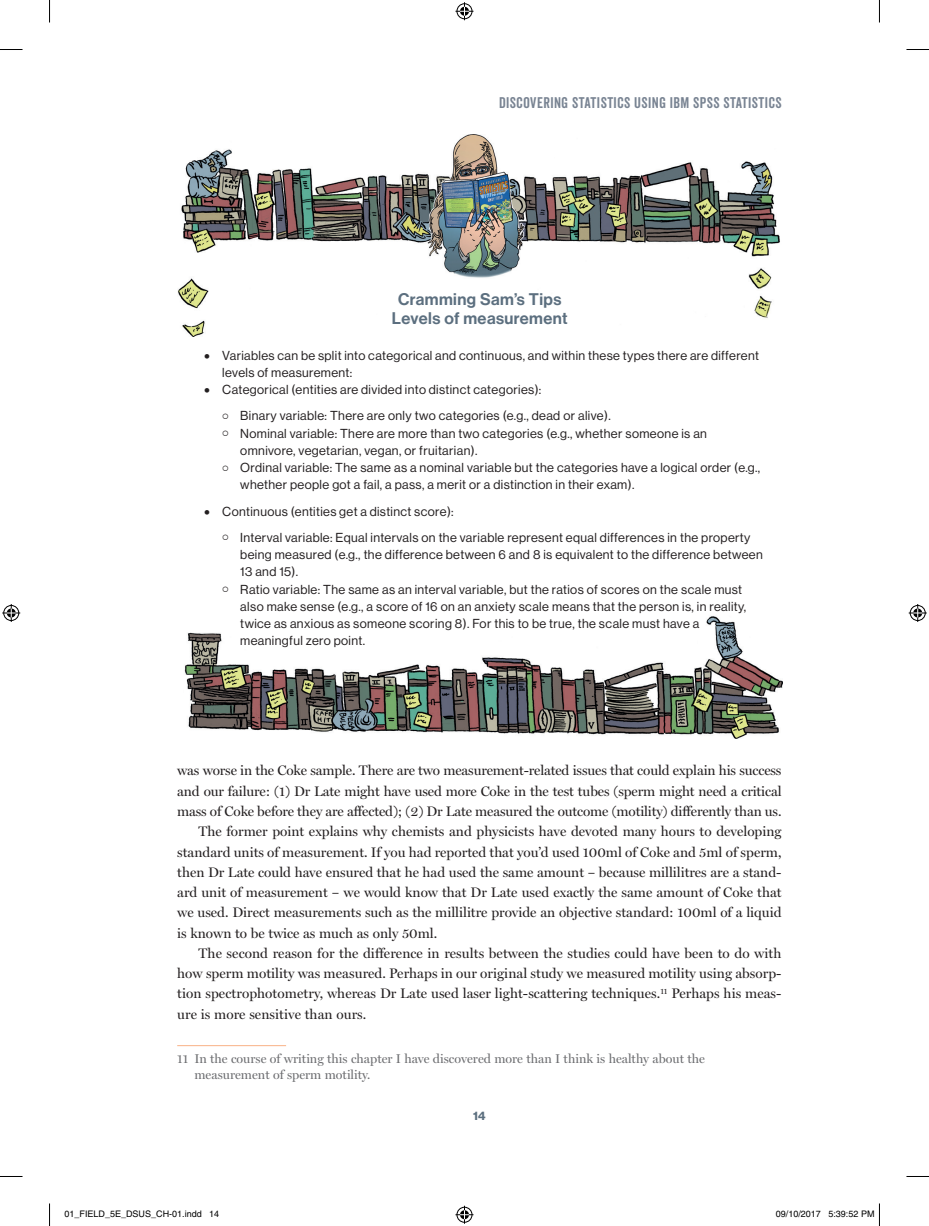
<style>
.page{position:relative;width:929px;height:1226px;background:#fff}
.page>*{position:absolute;margin:0;border:0;box-sizing:border-box;transform-origin:0 0}
.BX1_TI{font:500 16.5px/19.5px "Haas Grot Disp 65";letter-spacing:.025em;color:#5c6f7f;text-align:center}
.t1{font:15px "Veneer Clean";letter-spacing:.03em;color:#788392}
.TEXT_IND{font:13.8px/20.2px "Miller Display Roman";color:#231f20;text-align:justify}
.t2{font:12.75px/17.2px "Haas Grot Disp 55 Roman";letter-spacing:.03em;color:#231f20}
.t3{font:12.75px/15.8px "Miller Display Roman";color:#6c6d70}
.t4{font:700 12px "Haas Grot Disp 75";color:#5c6f7f}
.t5{font:9px "Helvetica";color:#000}
</style>
<div class="page">
<hr style="left:177px;top:1045px;width:109px;height:1px;background:#f9b286">
<img style="left:184px;top:616px;width:598px;height:123px">
<img style="left:177px;top:135px;width:603px;height:201px">
<svg style="left:0;top:49px;width:22px;height:1px"></svg>
<svg style="left:906px;top:49px;width:22px;height:1px"></svg>
<svg style="left:0;top:1176px;width:22px;height:1px"></svg>
<svg style="left:906px;top:1176px;width:22px;height:1px"></svg>
<svg style="left:49px;top:0;width:1px;height:22px"></svg>
<svg style="left:49px;top:1203px;width:1px;height:23px"></svg>
<svg style="left:878px;top:0;width:1px;height:22px"></svg>
<svg style="left:455px;top:2px;width:18px;height:18px"></svg>
<svg style="left:455px;top:1206px;width:18px;height:18px"></svg>
<svg style="left:2px;top:604px;width:18px;height:18px"></svg>
<svg style="left:908px;top:604px;width:18px;height:18px"></svg>
<svg style="left:878px;top:1204px;width:1px;height:22px"></svg>
<p class="t1" style="left:499px;top:94px;width:284px">DISCOVERING STATISTICS USING IBM SPSS STATISTICS</p>
<p class="BX1_TI" style="left:392px;top:289px;width:177px">Cramming Sam’s Tips<br>Levels of measurement</p>
<p class="t2" style="left:222px;top:346px;width:538px;text-indent:-18px">• Variables can be split into categorical and continuous, and within these types there are different levels of measurement:</p>
<p class="t2" style="left:204px;top:381px;width:338px">• Categorical (entities are divided into distinct categories):</p>
<p class="t2" style="left:240px;top:407px;width:372px">Binary variable: There are only two categories (e.g., dead or alive).</p>
<p class="t2" style="left:240px;top:424px;width:468px">Nominal variable: There are more than two categories (e.g., whether someone is an omnivore, vegetarian, vegan, or fruitarian).</p>
<p class="t2" style="left:240px;top:459px;width:521px">Ordinal variable: The same as a nominal variable but the categories have a logical order (e.g., whether people got a fail, a pass, a merit or a distinction in their exam).</p>
<p class="t2" style="left:204px;top:502px;width:251px">• Continuous (entities get a distinct score):</p>
<p class="t2" style="left:240px;top:529px;width:524px">Interval variable: Equal intervals on the variable represent equal differences in the property being measured (e.g., the difference between 6 and 8 is equivalent to the difference between<br>13 and 15).</p>
<p class="t2" style="left:240px;top:580px;width:507px">Ratio variable: The same as an interval variable, but the ratios of scores on the scale must also make sense (e.g., a score of 16 on an anxiety scale means that the person is, in reality, twice as anxious as someone scoring 8). For this to be true, the scale must have a meaningful zero point.</p>
<p class="TEXT_IND" style="left:177px;top:760px;width:605px">was worse in the Coke sample. There are two measurement-related issues that could explain his success and our failure: (1) Dr Late might have used more Coke in the test tubes (sperm might need a critical mass of Coke before they are affected); (2) Dr Late measured the outcome (motility) differently than us.</p>
<p class="TEXT_IND" style="left:177px;top:821px;width:605px;text-indent:21px">The former point explains why chemists and physicists have devoted many hours to developing standard units of measurement. If you had reported that you’d used 100ml of Coke and 5ml of sperm, then Dr Late could have ensured that he had used the same amount – because millilitres are a stand&shy;ard unit of measurement – we would know that Dr Late used exactly the same amount of Coke that we used. Direct measurements such as the millilitre provide an objective standard: 100ml of a liquid is known to be twice as much as only 50ml.</p>
<p class="TEXT_IND" style="left:177px;top:943px;width:605px;text-indent:21px">The second reason for the difference in results between the studies could have been to do with how sperm motility was measured. Perhaps in our original study we measured motility using absorp&shy;tion spectrophotometry, whereas Dr Late used laser light-scattering techniques.<sup>11</sup> Perhaps his meas&shy;ure is more sensitive than ours.</p>
<p class="t3" style="left:194px;top:1051px;width:512px;text-indent:-17px">11 In the course of writing this chapter I have discovered more than I think is healthy about the measurement of sperm motility.</p>
<p class="t4" style="left:473px;top:1109px;width:14px">14</p>
<p class="t5" style="left:64px;top:1208px;width:156px">01_FIELD_5E_DSUS_CH-01.indd 14</p>
<p class="t5" style="left:775px;top:1208px;width:100px">09/10/2017 5:39:52 PM</p>
</div>
